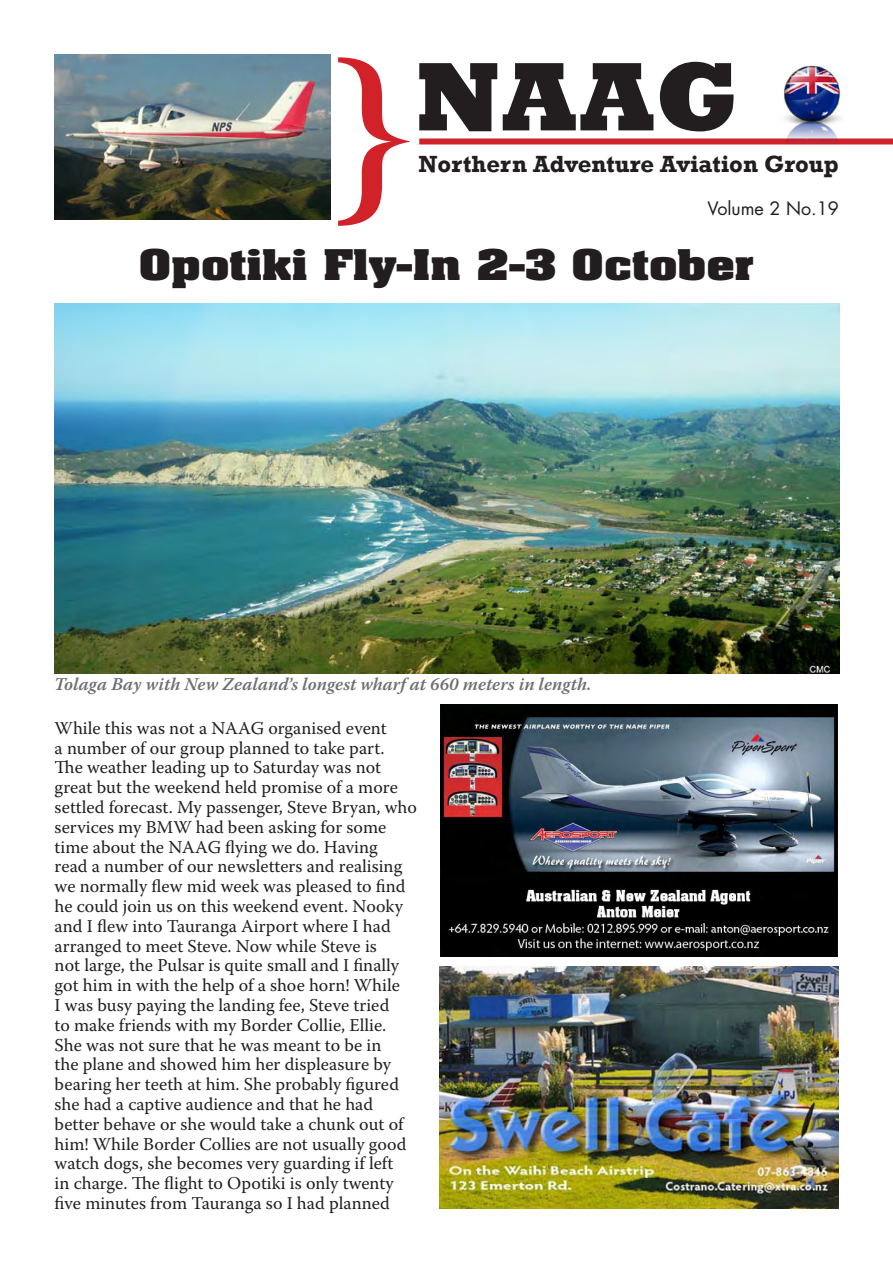
<style>
.page{position:relative;width:893px;height:1263px;background:#fff}
.page>*{position:absolute;margin:0;border:0;box-sizing:border-box;transform-origin:0 0}
.t1{font:700 195px "Times";color:#d22229}
.t2{font:800 99px "Rockwell";color:#221e1f}
.t3{font:700 36px "Aachen";letter-spacing:.005em;color:#221e1f;scale:1.25 1}
.t4{font:700 24px "Rockwell";color:#221e1f}
.t5{font:18px/19.8px "Warnock Pro";color:#221e1f}
.t6{font:italic 600 18px "Warnock Pro";color:#6d6f71}
.t7{font:18px "Futura";color:#221e1f}
</style>
<div class="page">
<img style="left:54px;top:303px;width:785px;height:370px">
<div style="left:419px;top:138px;width:474px;height:6px;background:#d22229"></div>
<img style="left:54px;top:54px;width:276px;height:165px">
<img style="left:769px;top:65px;width:86px;height:80px">
<img style="left:439px;top:966px;width:399px;height:243px">
<img style="left:440px;top:704px;width:398px;height:253px">
<p class="t1" style="left:334px;top:-60px;width:78px">}</p>
<p class="t2" style="left:416px;top:40px;width:324px">NAAG</p>
<p class="t4" style="left:419px;top:150px;width:422px">Northern Adventure Aviation Group</p>
<p class="t7" style="left:708px;top:196px;width:133px">Volume 2 No.19</p>
<p class="t3" style="left:139px;top:239px;width:494px">Opotiki Fly-In 2-3 October</p>
<p class="t6" style="left:54px;top:674px;width:539px">Tolaga Bay with New Zealand’s longest wharf at 660 meters in length.</p>
<p class="t5" style="left:55px;top:718px;width:364px">While this was not a NAAG organised event<br>a number of our group planned to take part.<br>The weather leading up to Saturday was not great but the weekend held promise of a more settled forecast. My passenger, Steve Bryan, who services my BMW had been asking for some time about the NAAG flying we do. Having<br>read a number of our newsletters and realising we normally flew mid week was pleased to find he could join us on this weekend event. Nooky and I flew into Tauranga Airport where I had arranged to meet Steve. Now while Steve is<br>not large, the Pulsar is quite small and I finally got him in with the help of a shoe horn! While<br>I was busy paying the landing fee, Steve tried<br>to make friends with my Border Collie, Ellie.<br>She was not sure that he was meant to be in<br>the plane and showed him her displeasure by bearing her teeth at him. She probably figured she had a captive audience and that he had better behave or she would take a chunk out of him! While Border Collies are not usually good watch dogs, she becomes very guarding if left<br>in charge. The flight to Opotiki is only twenty five minutes from Tauranga so I had planned</p>
</div>
